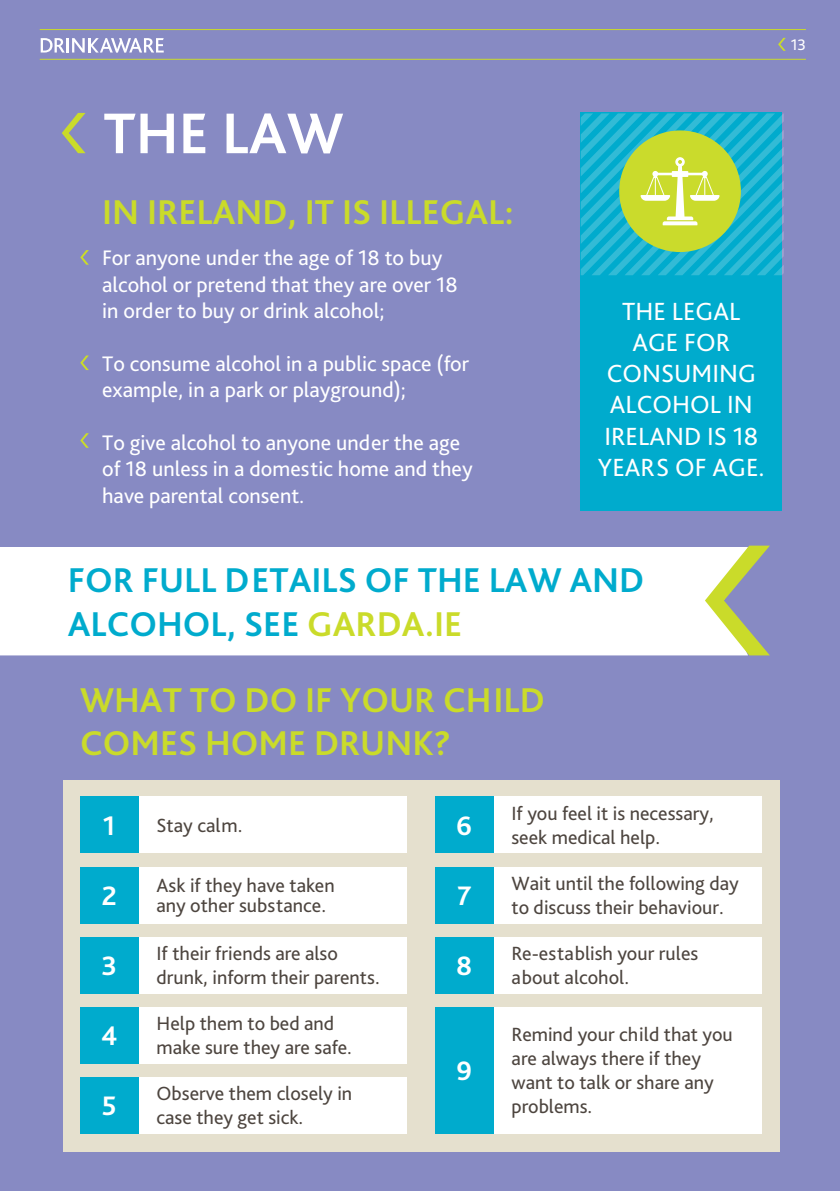
<style>
.page{position:relative;width:840px;height:1191px;background:#fff}
.page>*{position:absolute;margin:0;border:0;box-sizing:border-box;transform-origin:0 0}
.t1{font:700 60px "Bliss Pro";color:#fff}
.t2{font:700 36px/43.2px "Bliss Pro";color:#cadb2a}
.t3{font:700 36px/43.2px "Bliss Pro";color:#00abcd}
.t4{font:700 28px "Bliss Pro";color:#fff}
.t5{font:26px/31.2px "Bliss Pro";color:#fff;text-align:center}
.t6{font:22px/26.4px "Bliss Pro";color:#fff}
.t7{font:20px/24px "Bliss Pro";color:#4d453f}
.t8{font:16px "Bliss Pro";color:#fff}
.s1{color:#cadb2a}
</style>
<div class="page">
<div style="left:0;top:0;width:839px;height:1191px;background:#878ac3"></div>
<div style="left:64px;top:780px;width:715px;height:371px;background:#e5e0ce"></div>
<svg style="left:778px;top:38px;width:7px;height:13px"></svg>
<hr style="left:40px;top:59px;width:765px;height:1px;background:#cadb2a">
<hr style="left:40px;top:29px;width:765px;height:1px;background:#cadb2a">
<div style="left:580px;top:113px;width:201px;height:398px;background:#00abcd"></div>
<svg style="left:62px;top:113px;width:23px;height:40px"></svg>
<svg style="left:80px;top:250px;width:9px;height:15px"></svg>
<svg style="left:80px;top:355px;width:9px;height:15px"></svg>
<svg style="left:80px;top:433px;width:9px;height:15px"></svg>
<div style="left:0;top:547px;width:704px;height:108px;background:#fff"></div>
<svg style="left:704px;top:545px;width:65px;height:110px"></svg>
<svg style="left:580px;top:113px;width:203px;height:162px"></svg>
<div style="left:80px;top:796px;width:326px;height:57px;background:#fff"></div>
<div style="left:80px;top:796px;width:58px;height:57px;background:#00abcd"></div>
<div style="left:80px;top:866px;width:326px;height:57px;background:#fff"></div>
<div style="left:80px;top:866px;width:58px;height:57px;background:#00abcd"></div>
<div style="left:80px;top:936px;width:326px;height:57px;background:#fff"></div>
<div style="left:80px;top:936px;width:58px;height:57px;background:#00abcd"></div>
<div style="left:80px;top:1007px;width:326px;height:56px;background:#fff"></div>
<div style="left:80px;top:1007px;width:58px;height:56px;background:#00abcd"></div>
<div style="left:80px;top:1077px;width:326px;height:56px;background:#fff"></div>
<div style="left:80px;top:1077px;width:58px;height:56px;background:#00abcd"></div>
<div style="left:435px;top:796px;width:326px;height:57px;background:#fff"></div>
<div style="left:435px;top:796px;width:58px;height:57px;background:#00abcd"></div>
<div style="left:435px;top:866px;width:326px;height:57px;background:#fff"></div>
<div style="left:435px;top:866px;width:58px;height:57px;background:#00abcd"></div>
<div style="left:435px;top:936px;width:326px;height:57px;background:#fff"></div>
<div style="left:435px;top:936px;width:58px;height:57px;background:#00abcd"></div>
<div style="left:435px;top:1007px;width:326px;height:126px;background:#fff"></div>
<div style="left:435px;top:1007px;width:58px;height:126px;background:#00abcd"></div>
<svg style="left:41px;top:38px;width:123px;height:15px"></svg>
<h1 class="t1" style="left:103px;top:96px;width:241px">THE LAW</h1>
<h2 class="t2" style="left:102px;top:190px;width:413px">IN IRELAND, IT IS ILLEGAL:</h2>
<p class="t6" style="left:102px;top:244px;width:357px">For anyone under the age of 18 to buy alcohol or pretend that they are over 18 in order to buy or drink alcohol;</p>
<p class="t6" style="left:102px;top:350px;width:368px">To consume alcohol in a public space (for example, in a park or playground);</p>
<p class="t6" style="left:102px;top:429px;width:372px">To give alcohol to anyone under the age of 18 unless in a domestic home and they have parental consent.</p>
<h3 class="t5" style="left:597px;top:295px;width:168px">THE LEGAL<br>AGE FOR<br>CONSUMING<br>ALCOHOL IN<br>IRELAND IS 18<br>YEARS OF AGE.</h3>
<h2 class="t3" style="left:68px;top:558px;width:577px">FOR FULL DETAILS OF THE LAW AND<br>ALCOHOL, SEE <span class="s1">GARDA.IE</span></h2>
<h2 class="t2" style="left:80px;top:677px;width:466px">WHAT TO DO IF YOUR CHILD<br>COMES HOME DRUNK?</h2>
<h3 class="t4" style="left:103px;top:808px;width:14px">1</h3>
<p class="t7" style="left:156px;top:813px;width:87px">Stay calm.</p>
<h3 class="t4" style="left:102px;top:878px;width:17px">2</h3>
<h3 class="t4" style="left:101px;top:948px;width:17px">3</h3>
<h3 class="t4" style="left:101px;top:1018px;width:18px">4</h3>
<h3 class="t4" style="left:102px;top:1088px;width:16px">5</h3>
<p class="t7" style="left:156px;top:873px;width:180px">Ask if they have taken</p>
<p class="t7" style="left:156px;top:893px;width:171px">any other substance.</p>
<p class="t7" style="left:156px;top:941px;width:224px">If their friends are also drunk, inform their parents.</p>
<p class="t7" style="left:156px;top:1011px;width:197px">Help them to bed and make sure they are safe.</p>
<p class="t7" style="left:156px;top:1081px;width:197px">Observe them closely in case they get sick.</p>
<h3 class="t4" style="left:456px;top:808px;width:17px">6</h3>
<h3 class="t4" style="left:457px;top:878px;width:15px">7</h3>
<h3 class="t4" style="left:456px;top:948px;width:18px">8</h3>
<h3 class="t4" style="left:456px;top:1053px;width:17px">9</h3>
<p class="t7" style="left:511px;top:801px;width:204px">If you feel it is necessary, seek medical help.</p>
<p class="t7" style="left:511px;top:871px;width:229px">Wait until the following day to discuss their behaviour.</p>
<p class="t7" style="left:511px;top:941px;width:188px">Re-establish your rules about alcohol.</p>
<p class="t7" style="left:511px;top:1022px;width:223px">Remind your child that you are always there if they want to talk or share any problems.</p>
<p class="t8" style="left:790px;top:35px;width:17px">13</p>
</div>
